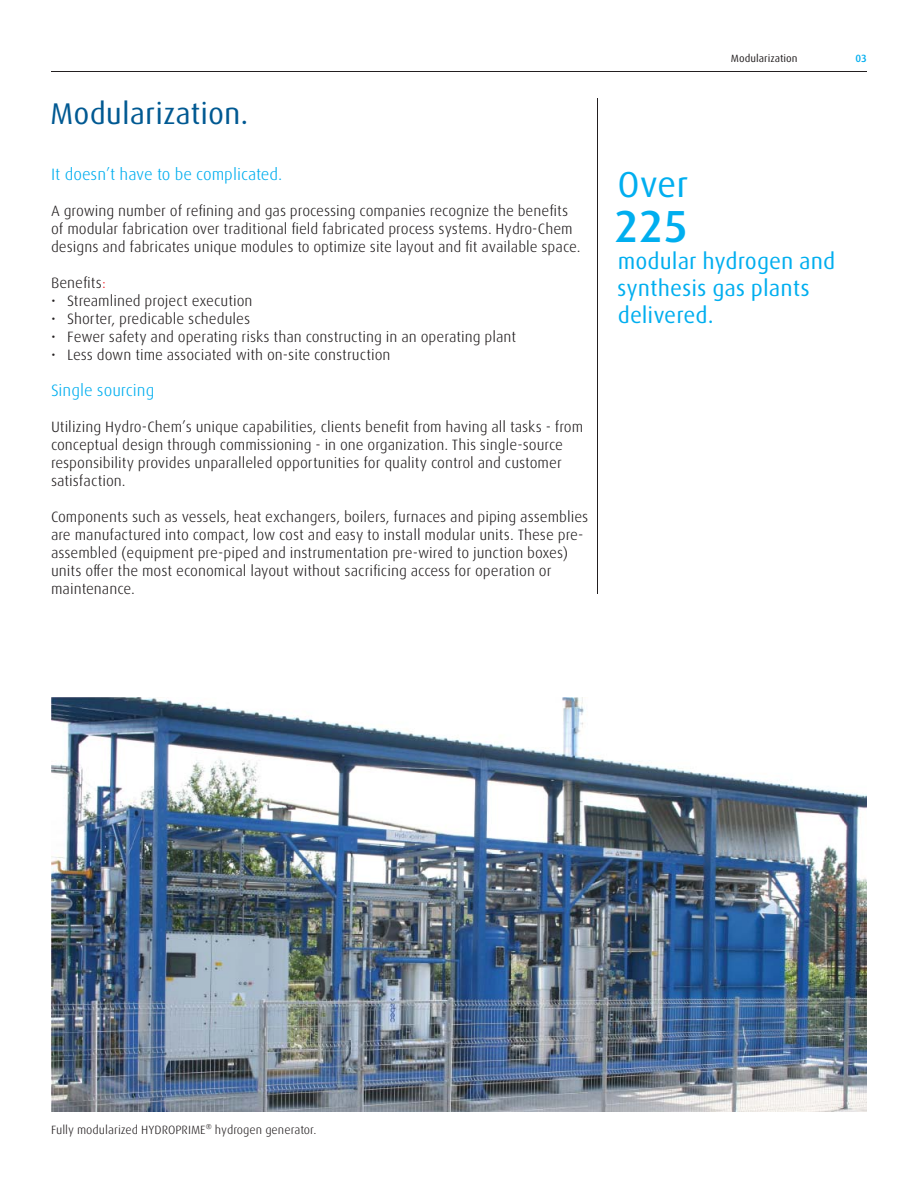
<style>
.page{position:relative;width:918px;height:1188px;background:#fff}
.page>*{position:absolute;margin:0;border:0;box-sizing:border-box;transform-origin:0 0}
.t1{font:500 45px "Linde Dax Global";color:#00aeef}
.t2{font:36px "Linde Dax Global";color:#00aeef}
.t3{font:30px "Linde Dax Global";color:#005992}
.t4{font:22.5px/27px "Linde Dax Global";color:#00aeef}
.t5{font:300 16.5px "Linde Dax Global";color:#00aeef}
.t6{font:300 15px/18px "Linde Dax Global";color:#231f20}
.t7{font:300 12px "Linde Dax Global";color:#231f20}
.t8{font:10.5px "Linde Dax Global";color:#231f20}
.t9{font:500 10.5px "Linde Dax Global";color:#00aeef}
.s1{color:#ed1c24}
</style>
<div class="page">
<hr style="left:51px;top:71px;width:816px;height:1px;background:#231f20">
<img style="left:51px;top:697px;width:816px;height:415px">
<hr style="left:597px;top:98px;width:1px;height:496px;background:#231f20">
<h3 class="t3" style="left:50px;top:100px;width:200px">Modularization.</h3>
<p class="t5" style="left:51px;top:167px;width:233px">It doesn’t have to be complicated.</p>
<p class="t6" style="left:51px;top:203px;width:531px">A growing number of refining and gas processing companies recognize the benefits of modular fabrication over traditional field fabricated process systems. Hydro-Chem designs and fabricates unique modules to optimize site layout and fit available space.</p>
<p class="t6" style="left:51px;top:275px;width:57px">Benefits<span class="s1">:</span></p>
<p class="t6" style="left:51px;top:293px;width:203px">• Streamlined project execution</p>
<p class="t6" style="left:51px;top:311px;width:201px">• Shorter, predicable schedules</p>
<p class="t6" style="left:51px;top:329px;width:467px">• Fewer safety and operating risks than constructing in an operating plant</p>
<p class="t6" style="left:51px;top:347px;width:341px">• Less down time associated with on-site construction</p>
<p class="t5" style="left:51px;top:383px;width:105px">Single sourcing</p>
<p class="t6" style="left:51px;top:419px;width:534px">Utilizing Hydro-Chem’s unique capabilities, clients benefit from having all tasks - from conceptual design through commissioning - in one organization. This single-source responsibility provides unparalleled opportunities for quality control and customer satisfaction.</p>
<p class="t6" style="left:51px;top:509px;width:539px">Components such as vessels, heat exchangers, boilers, furnaces and piping assemblies are manufactured into compact, low cost and easy to install modular units. These pre&shy;assembled (equipment pre-piped and instrumentation pre-wired to junction boxes) units offer the most economical layout without sacrificing access for operation or maintenance.</p>
<p class="t8" style="left:731px;top:54px;width:68px">Modularization</p>
<p class="t9" style="left:856px;top:54px;width:13px">03</p>
<h2 class="t2" style="left:617px;top:169px;width:73px">Over</h2>
<h1 class="t1" style="left:614px;top:207px;width:75px">225</h1>
<h3 class="t4" style="left:617px;top:249px;width:220px">modular hydrogen and synthesis gas plants delivered.</h3>
<p class="t7" style="left:51px;top:1125px;width:267px">Fully modularized HYDROPRIME® hydrogen generator.</p>
</div>
